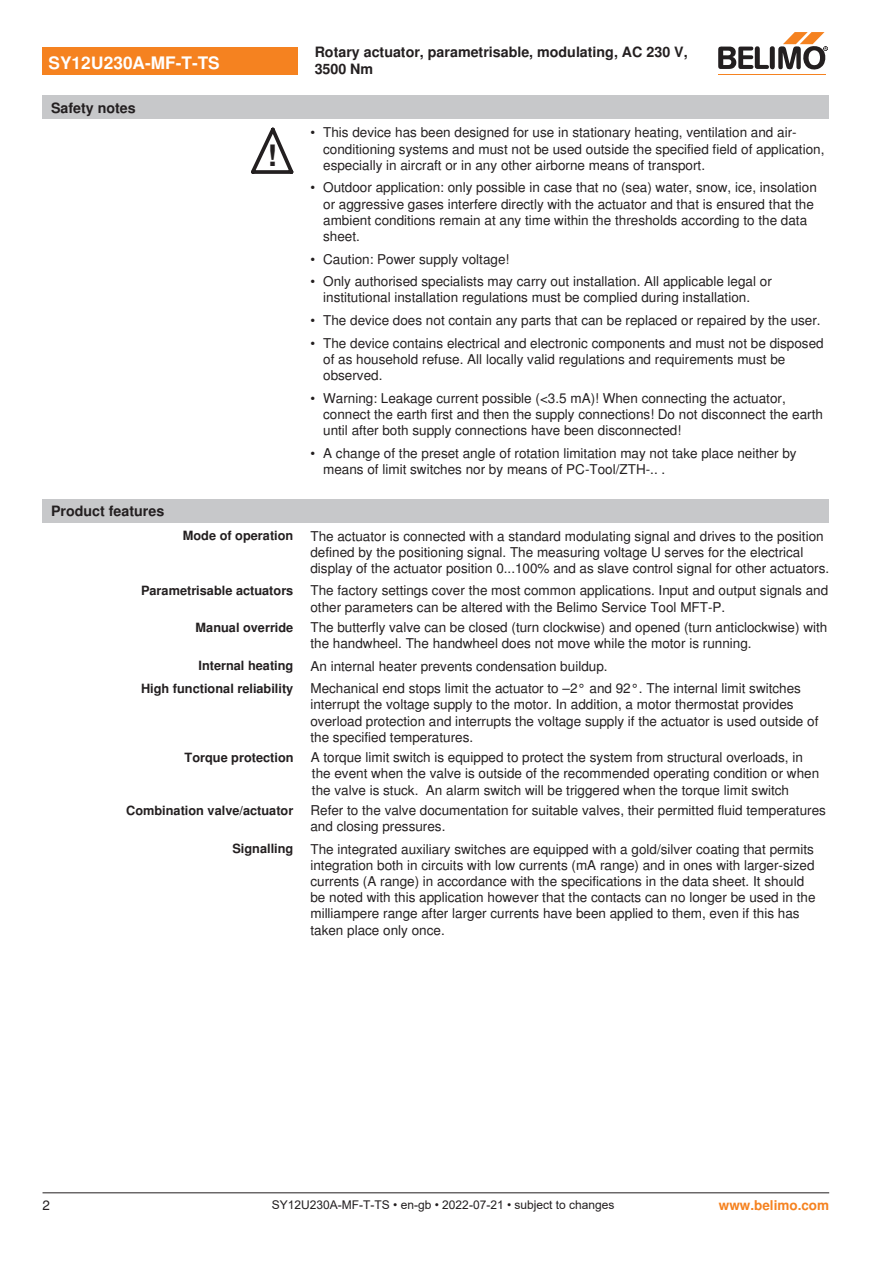
<style>
.page{position:relative;width:893px;height:1263px;background:#fff}
.page>*{position:absolute;margin:0;border:0;box-sizing:border-box;transform-origin:0 0}
.t1{font:700 29.55px "Nimbus Sans BEL";color:#231f20}
.t2{font:700 17.25px "Nimbus Sans BEL";color:#fff}
.t3{font:700 14.25px/17.1px "Nimbus Sans BEL";color:#231f20}
.Bulletpoints_1_5mm_A{font:13.5px/16.2px "Nimbus Sans BEL";color:#231f20}
.t4{font:700 13.5px "Nimbus Sans BEL";color:#f58220}
.Rechtsbündig{font:700 12.75px "Nimbus Sans BEL";color:#231f20}
.t5{font:12px "Arial";color:#231f20}
.s1{font-family:"Noto Sans"}
</style>
<div class="page">
<svg style="left:251px;top:128px;width:42px;height:46px"></svg>
<div style="left:43px;top:499px;width:786px;height:23px;background:#c7c8ca"></div>
<div style="left:43px;top:47px;width:255px;height:27px;background:#f58220"></div>
<hr style="left:718px;top:74px;width:107px;height:1px;background:#f58220">
<svg style="left:718px;top:32px;width:110px;height:38px"></svg>
<div style="left:43px;top:96px;width:786px;height:23px;background:#c7c8ca"></div>
<hr style="left:43px;top:1192px;width:786px;height:1px;background:#231f20">
<p class="t2" style="left:49px;top:52px;width:173px">SY12<span class="s1">U</span>230A-MF-T-TS</p>
<p class="t3" style="left:51px;top:100px;width:86px">Safety notes</p>
<p class="t3" style="left:51px;top:503px;width:115px">Product features</p>
<p class="t1" style="left:267px;top:138px;width:11px">!</p>
<p class="t3" style="left:315px;top:44px;width:374px">Rotary actuator, parametrisable, modulating, AC 230 V,<br>3500 Nm</p>
<p class="Bulletpoints_1_5mm_A" style="left:323px;top:125px;width:503px;text-indent:-13px">• This device has been designed for use in stationary heating, ventilation and air&shy;conditioning systems and must not be used outside the specified field of application, especially in aircraft or in any other airborne means of transport.</p>
<p class="Bulletpoints_1_5mm_A" style="left:323px;top:180px;width:495px;text-indent:-13px">• Outdoor application: only possible in case that no (sea) water, snow, ice, insolation or aggressive gases interfere directly with the actuator and that is ensured that the ambient conditions remain at any time within the thresholds according to the data sheet.</p>
<p class="Bulletpoints_1_5mm_A" style="left:310px;top:251px;width:200px">• Caution: Power supply voltage!</p>
<p class="Bulletpoints_1_5mm_A" style="left:323px;top:274px;width:450px;text-indent:-13px">• Only authorised specialists may carry out installation. All applicable legal or institutional installation regulations must be complied during installation.</p>
<p class="Bulletpoints_1_5mm_A" style="left:310px;top:312px;width:512px">• The device does not contain any parts that can be replaced or repaired by the user.</p>
<p class="Bulletpoints_1_5mm_A" style="left:323px;top:335px;width:502px;text-indent:-13px">• The device contains electrical and electronic components and must not be disposed of as household refuse. All locally valid regulations and requirements must be observed.</p>
<p class="Bulletpoints_1_5mm_A" style="left:323px;top:390px;width:501px;text-indent:-13px">• Warning: Leakage current possible (&lt;3.5 mA)! When connecting the actuator, connect the earth first and then the supply connections! Do not disconnect the earth until after both supply connections have been disconnected!</p>
<p class="Bulletpoints_1_5mm_A" style="left:323px;top:445px;width:475px;text-indent:-13px">• A change of the preset angle of rotation limitation may not take place neither by means of limit switches nor by means of PC-Tool/ZTH-.. .</p>
<p class="Rechtsbündig" style="left:183px;top:528px;width:112px">Mode of operation</p>
<p class="Bulletpoints_1_5mm_A" style="left:310px;top:528px;width:520px">The actuator is connected with a standard modulating signal and drives to the position defined by the positioning signal. The measuring voltage U serves for the electrical display of the actuator position 0...100% and as slave control signal for other actuators.</p>
<p class="Rechtsbündig" style="left:141px;top:583px;width:154px">Parametrisable actuators</p>
<p class="Bulletpoints_1_5mm_A" style="left:310px;top:583px;width:519px">The factory settings cover the most common applications. Input and output signals and other parameters can be altered with the Belimo Service Tool MFT-P.</p>
<p class="Rechtsbündig" style="left:196px;top:619px;width:99px">Manual override</p>
<p class="Bulletpoints_1_5mm_A" style="left:310px;top:620px;width:518px">The butterfly valve can be closed (turn clockwise) and opened (turn anticlockwise) with the handwheel. The handwheel does not move while the motor is running.</p>
<p class="Rechtsbündig" style="left:198px;top:658px;width:96px">Internal heating</p>
<p class="Bulletpoints_1_5mm_A" style="left:310px;top:658px;width:299px">An internal heater prevents condensation buildup.</p>
<p class="Rechtsbündig" style="left:141px;top:680px;width:154px">High functional reliability</p>
<p class="Bulletpoints_1_5mm_A" style="left:310px;top:680px;width:510px">Mechanical end stops limit the actuator to –2° and 92°. The internal limit switches interrupt the voltage supply to the motor. In addition, a motor thermostat provides overload protection and interrupts the voltage supply if the actuator is used outside of the specified temperatures.</p>
<p class="Rechtsbündig" style="left:185px;top:749px;width:111px">Torque protection</p>
<p class="Bulletpoints_1_5mm_A" style="left:311px;top:749px;width:510px">A torque limit switch is equipped to protect the system from structural overloads, in the event when the valve is outside of the recommended operating condition or when the valve is stuck. An alarm switch will be triggered when the torque limit switch</p>
<p class="Rechtsbündig" style="left:126px;top:802px;width:169px">Combination valve/actuator</p>
<p class="Bulletpoints_1_5mm_A" style="left:310px;top:802px;width:517px">Refer to the valve documentation for suitable valves, their permitted fluid temperatures and closing pressures.</p>
<p class="Rechtsbündig" style="left:232px;top:841px;width:62px">Signalling</p>
<p class="Bulletpoints_1_5mm_A" style="left:310px;top:841px;width:507px">The integrated auxiliary switches are equipped with a gold/silver coating that permits integration both in circuits with low currents (mA range) and in ones with larger-sized currents (A range) in accordance with the specifications in the data sheet. It should be noted with this application however that the contacts can no longer be used in the milliampere range after larger currents have been applied to them, even if this has taken place only once.</p>
<p class="Bulletpoints_1_5mm_A" style="left:43px;top:1197px;width:9px">2</p>
<p class="t5" style="left:272px;top:1198px;width:344px">SY12U230A-MF-T-TS • en-gb • 2022-07-21 • subject to changes</p>
<p class="t4" style="left:719px;top:1197px;width:112px">www.belimo.com</p>
</div>
